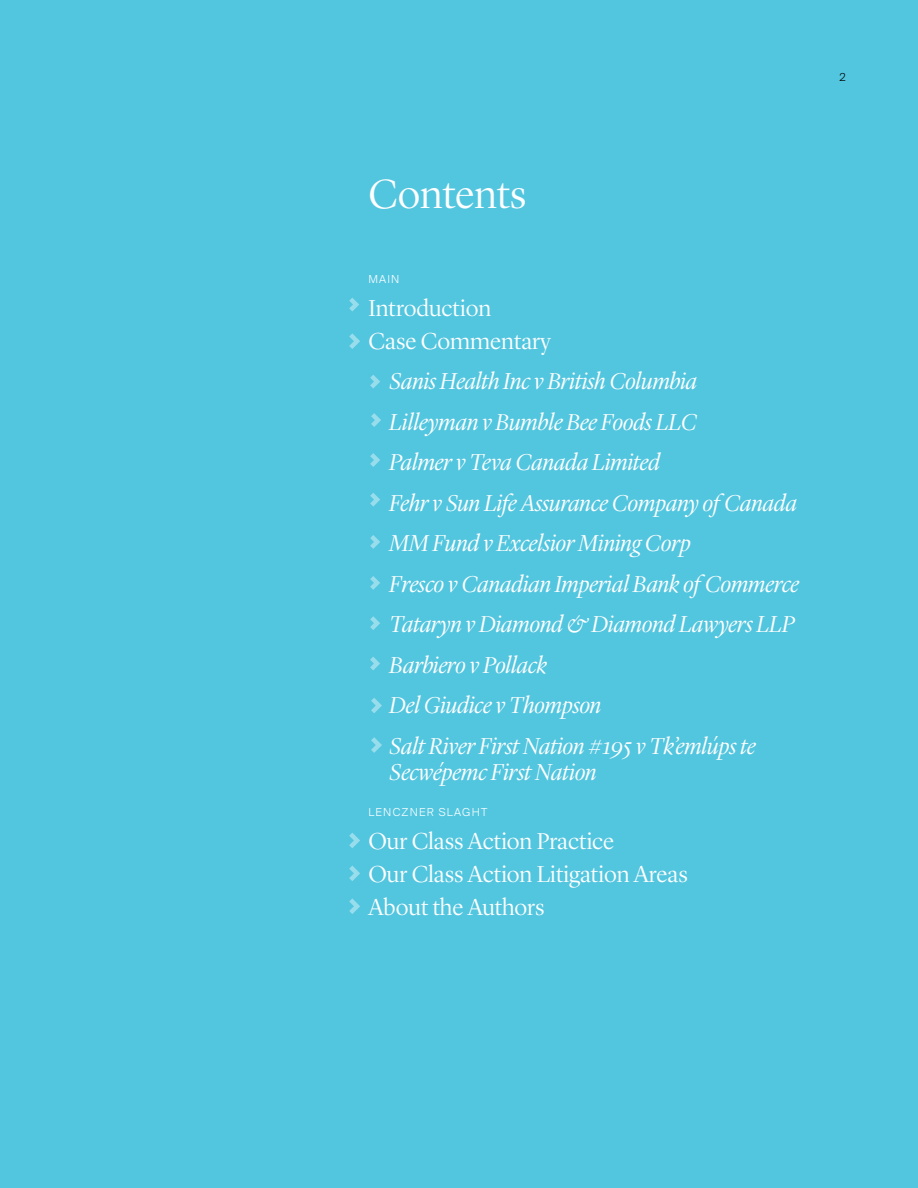
<style>
.page{position:relative;width:918px;height:1188px;background:#53c6df}
.page>*{position:absolute;margin:0;border:0;box-sizing:border-box;transform-origin:0 0}
.t1{font:300 42px "Lyon Display";color:#fff}
.t2{font:italic 300 23.85px/40.5px "Lyon Display";color:#fff}
.t3{font:300 23.85px/33px "Lyon Display";color:#fff}
.t4{font:300 12px "Suisse BP Intl";letter-spacing:.1em;color:#fff}
.t5{font:300 12px "Suisse BP Intl";color:#000}
</style>
<div class="page">
<svg style="left:349px;top:298px;width:10px;height:14px"></svg>
<svg style="left:370px;top:657px;width:10px;height:14px"></svg>
<svg style="left:370px;top:616px;width:10px;height:14px"></svg>
<svg style="left:370px;top:576px;width:10px;height:14px"></svg>
<svg style="left:370px;top:535px;width:10px;height:14px"></svg>
<svg style="left:349px;top:333px;width:11px;height:16px"></svg>
<svg style="left:370px;top:375px;width:10px;height:14px"></svg>
<svg style="left:371px;top:413px;width:10px;height:14px"></svg>
<svg style="left:370px;top:453px;width:10px;height:14px"></svg>
<svg style="left:370px;top:493px;width:10px;height:14px"></svg>
<svg style="left:371px;top:737px;width:11px;height:16px"></svg>
<svg style="left:349px;top:833px;width:11px;height:15px"></svg>
<svg style="left:371px;top:698px;width:11px;height:15px"></svg>
<svg style="left:349px;top:865px;width:11px;height:16px"></svg>
<svg style="left:349px;top:898px;width:11px;height:16px"></svg>
<h1 class="t1" style="left:368px;top:164px;width:160px">Contents</h1>
<p class="t4" style="left:368px;top:272px;width:33px">MAIN</p>
<p class="t3" style="left:368px;top:290px;width:184px">Introduction<br>Case Commentary</p>
<p class="t2" style="left:390px;top:360px;width:411px">Sanis Health Inc v British Columbia<br>Lilleyman v Bumble Bee Foods LLC<br>Palmer v Teva Canada Limited<br>Fehr v Sun Life Assurance Company of Canada MM Fund v Excelsior Mining Corp<br>Fresco v Canadian Imperial Bank of Commerce Tataryn v Diamond &amp; Diamond Lawyers LLP Barbiero v Pollack<br>Del Giudice v Thompson<br>Salt River First Nation #195 v Tk’emlúps te</p>
<p class="t2" style="left:390px;top:750px;width:208px">Secwépemc First Nation</p>
<p class="t4" style="left:368px;top:805px;width:120px">LENCZNER SLAGHT</p>
<p class="t3" style="left:368px;top:823px;width:321px">Our Class Action Practice<br>Our Class Action Litigation Areas<br>About the Authors</p>
<p class="t5" style="left:840px;top:70px;width:8px">2</p>
</div>
